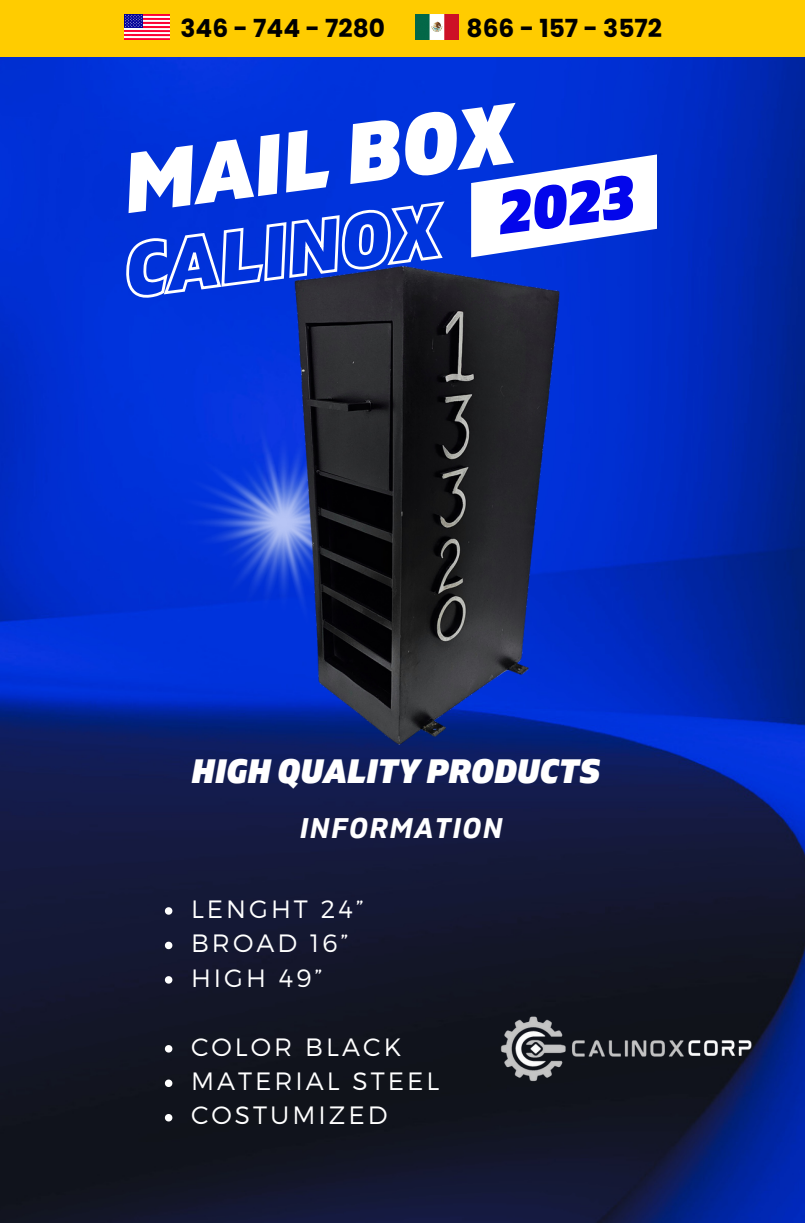
<style>
.page{position:relative;width:806px;height:1224px;background:#fff}
.page>*{position:absolute;margin:0;border:0;box-sizing:border-box;transform-origin:0 0}
.t1{font:italic 900 84.4px "Gilam";color:#fff}
.t2{font:italic 900 59.6px "Gilam";color:#0306eb}
.t3{font:italic 900 33.8px "Gilam";color:#fff}
.t4{font:italic 700 28.4px "Gilam";letter-spacing:.05em;color:#fff}
.t5{font:300 25px "Montserrat";letter-spacing:.12em;color:#fff}
.t6{font:700 25px "Poppins";color:#000}
</style>
<div class="page">
<img style="left:0;top:57px;width:805px;height:1166px">
<svg style="left:471px;top:154px;width:186px;height:103px"></svg>
<img style="left:169px;top:410px;width:84px;height:225px">
<div style="left:0;top:0;width:805px;height:57px;background:#fc0"></div>
<img style="left:415px;top:14px;width:44px;height:26px">
<img style="left:124px;top:14px;width:45px;height:26px">
<svg style="left:120px;top:198px;width:333px;height:104px;background:#204bde"></svg>
<img style="left:253px;top:234px;width:325px;height:523px">
<svg style="left:165px;top:907px;width:7px;height:8px"></svg>
<svg style="left:165px;top:942px;width:7px;height:7px"></svg>
<svg style="left:165px;top:976px;width:7px;height:8px"></svg>
<svg style="left:165px;top:1045px;width:7px;height:8px"></svg>
<svg style="left:165px;top:1080px;width:7px;height:7px"></svg>
<svg style="left:165px;top:1114px;width:7px;height:7px"></svg>
<img style="left:475px;top:962px;width:302px;height:180px">
<p class="t6" style="left:180px;top:11px;width:206px">346 - 744 - 7280</p>
<p class="t6" style="left:467px;top:11px;width:197px">866 - 157 - 3572</p>
<p class="t1" style="left:118px;top:133px;width:394px;rotate:-7deg">MAIL BOX</p>
<p class="t2" style="left:494px;top:178px;width:139px;rotate:-7deg">2023</p>
<p class="t3" style="left:192px;top:752px;width:410px">HIGH QUALITY PRODUCTS</p>
<p class="t4" style="left:300px;top:811px;width:204px">INFORMATION</p>
<p class="t5" style="left:191px;top:893px;width:174px">LENGHT 24”</p>
<p class="t5" style="left:191px;top:927px;width:159px">BROAD 16”</p>
<p class="t5" style="left:191px;top:961px;width:133px">HIGH 49”</p>
<p class="t5" style="left:191px;top:1030px;width:212px">COLOR BLACK</p>
<p class="t5" style="left:191px;top:1065px;width:250px">MATERIAL STEEL</p>
<p class="t5" style="left:191px;top:1099px;width:198px">COSTUMIZED</p>
</div>
